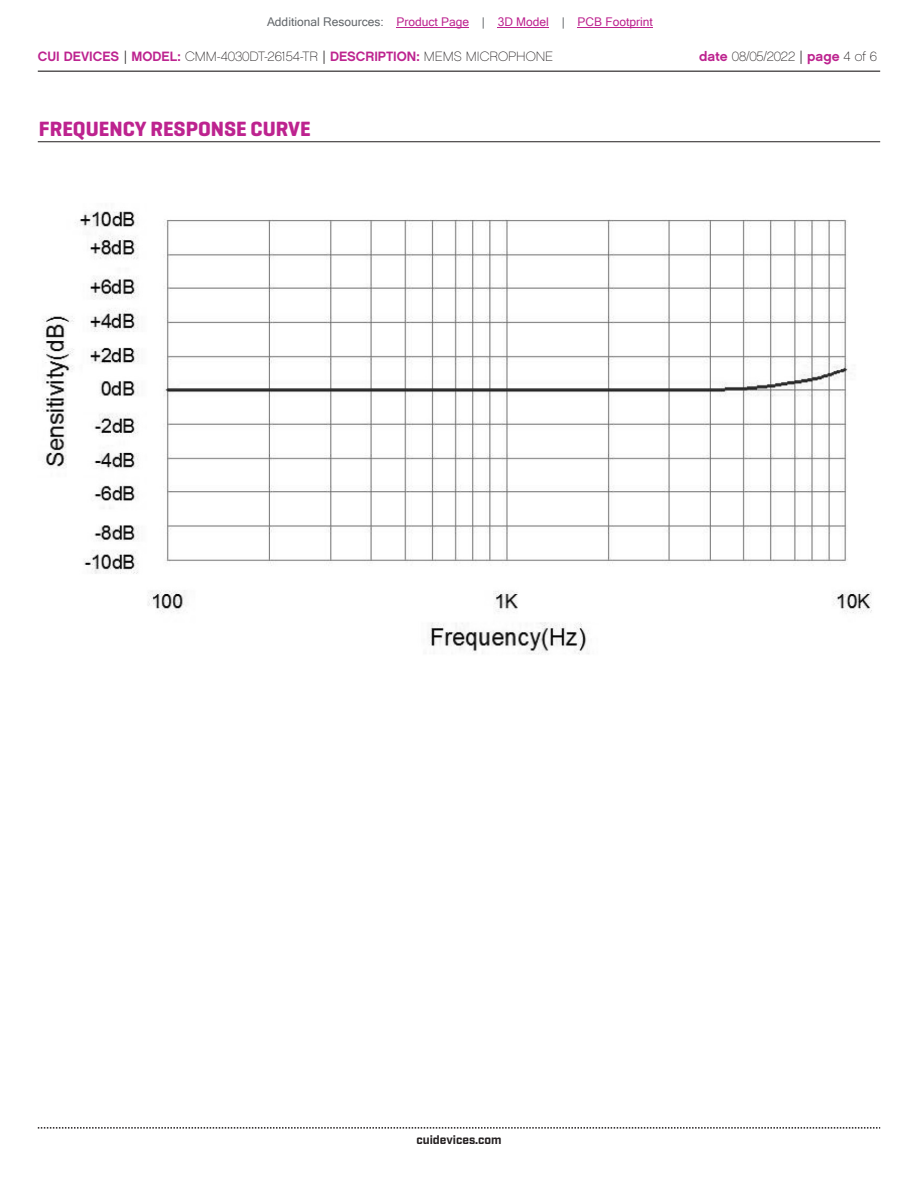
<style>
.page{position:relative;width:918px;height:1188px;background:#fff}
.page>*{position:absolute;margin:0;border:0;box-sizing:border-box;transform-origin:0 0}
.t1{font:700 21px "Geogrotesque";color:#bd238f}
.t2{font:13.5px "Chalet Paris Nineteen Sixty";color:#231f20}
.t3{font:12px "Microsoft Sans Serif";color:#bd238f}
.t4{font:700 12px "Industry";color:#231f20}
.s1{color:#63676b}
.s2{font-family:"Chalet New York Nineteen Sixty";color:#bd238f}
.s3{font-family:"Industry"}
</style>
<div class="page">
<hr style="left:38px;top:71px;width:842px;height:1px;background:#231f20">
<svg style="left:38px;top:1127px;width:842px;height:2px"></svg>
<hr style="left:38px;top:141px;width:842px;height:1px;background:#231f20">
<img style="left:42px;top:211px;width:830px;height:444px">
<hr style="left:397px;top:27px;width:72px;height:1px;background:#bd238f">
<hr style="left:498px;top:27px;width:51px;height:1px;background:#bd238f">
<hr style="left:578px;top:27px;width:75px;height:1px;background:#bd238f">
<p class="t3" style="left:267px;top:15px;width:387px"><span class="s1">Additional Resources:</span> Product Page <span class="s1">|</span> 3D Model <span class="s1">|</span> PCB Footprint</p>
<p class="t2" style="left:38px;top:48px;width:517px"><span class="s2">CUI DEVICES</span> <span class="s3">|</span> <span class="s2">MODEL:</span> CMM-4030DT-26154-TR <span class="s3">|</span> <span class="s2">DESCRIPTION:</span> MEMS MICROPHONE</p>
<p class="t2" style="left:699px;top:48px;width:179px"><span class="s2">date</span> 08/05/2022 <span class="s3">|</span> <span class="s2">page</span> 4 of 6</p>
<h1 class="t1" style="left:39px;top:116px;width:273px">FREQUENCY RESPONSE CURVE</h1>
<p class="t4" style="left:416px;top:1132px;width:87px">cuidevices.com</p>
</div>
